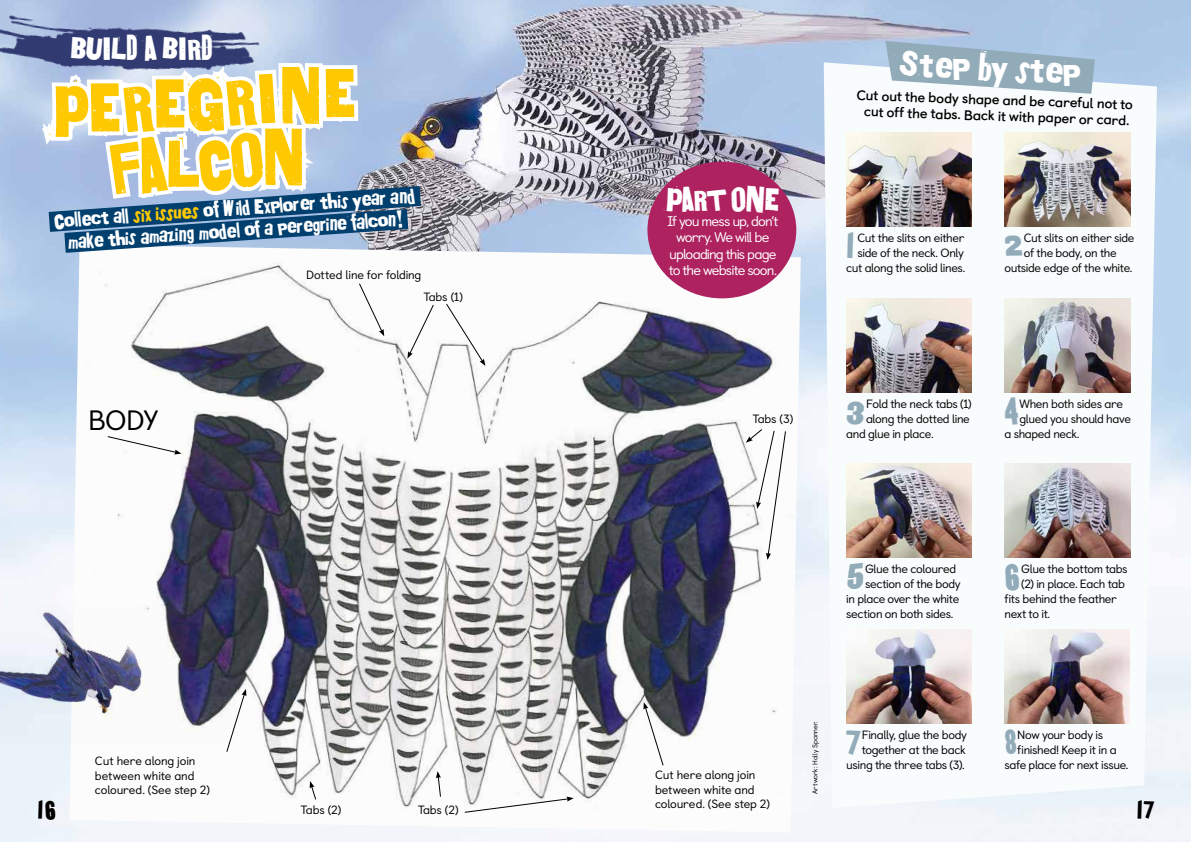
<style>
.page{position:relative;width:1191px;height:842px;background:#fff}
.page>*{position:absolute;margin:0;border:0;box-sizing:border-box;transform-origin:0 0}
.t1{font:66.2px/60.5px "Golgotha";color:#fec900;text-align:center}
.t2{font:36.2px "Golgotha";color:#fff}
.t3{font:33.6px "Golgotha";color:#92abb9}
.t4{font:33.6px "Golgotha";color:#92abb9;scale:1.26 1}
.t5{font:30.1px "Golgotha";letter-spacing:-.05em;color:#fff}
.t6{font:30px "Golgotha";letter-spacing:-.05em;color:#fff}
.t7{font:28px "Castledown";color:#000}
.t8{font:24px "Golgotha";color:#000}
.t9{font:20px/22px "Golgotha";color:#fff;text-align:center}
.t10{font:700 14px/16px "Castledown";color:#000;text-align:center}
.t11{font:14px/16px "Castledown";letter-spacing:-.06em;color:#fff;text-align:center}
.t12{font:12px/15px "Castledown";letter-spacing:-.03em;color:#000;text-align:right}
.t13{font:12px/14.4px "Castledown";letter-spacing:-.01em;color:#000}
.t14{font:7px "Castledown";letter-spacing:-.015em;color:#000}
.s1{color:#fec900}
</style>
<div class="page">
<img style="left:0;top:0;width:1191px;height:842px">
<img style="left:0;top:0;width:28px;height:96px">
<img style="left:69px;top:245px;width:732px;height:588px">
<svg style="left:823px;top:62px;width:334px;height:746px"></svg>
<svg style="left:332px;top:264px;width:17px;height:107px"></svg>
<svg style="left:83px;top:264px;width:95px;height:525px"></svg>
<svg style="left:28px;top:0;width:413px;height:264px"></svg>
<svg style="left:174px;top:0;width:158px;height:432px"></svg>
<div style="left:647px;top:162px;width:149px;height:136px;background:#ae2260;border-radius:50%"></div>
<img style="left:846px;top:132px;width:125px;height:94px">
<img style="left:846px;top:463px;width:125px;height:94px">
<img style="left:846px;top:298px;width:125px;height:94px">
<img style="left:846px;top:629px;width:125px;height:94px">
<img style="left:1004px;top:132px;width:126px;height:94px">
<img style="left:1004px;top:463px;width:126px;height:94px">
<img style="left:1004px;top:298px;width:126px;height:94px">
<img style="left:1004px;top:629px;width:125px;height:94px">
<svg style="left:885px;top:41px;width:210px;height:53px"></svg>
<svg style="left:407px;top:304px;width:28px;height:55px"></svg>
<svg style="left:445px;top:303px;width:40px;height:63px"></svg>
<svg style="left:358px;top:282px;width:26px;height:54px"></svg>
<svg style="left:226px;top:689px;width:20px;height:64px"></svg>
<svg style="left:310px;top:781px;width:7px;height:20px"></svg>
<svg style="left:436px;top:771px;width:5px;height:27px"></svg>
<svg style="left:464px;top:796px;width:110px;height:17px"></svg>
<svg style="left:746px;top:428px;width:40px;height:132px"></svg>
<svg style="left:643px;top:702px;width:21px;height:64px"></svg>
<svg style="left:107px;top:435px;width:74px;height:19px"></svg>
<img style="left:0;top:604px;width:236px;height:141px">
<h3 class="t5" style="left:70px;top:28px;width:145px">BUILD A BIRD</h3>
<h1 class="t1" style="left:51px;top:79px;width:307px;rotate:-3deg">PEREGRINE<br>FALCON</h1>
<h3 class="t9" style="left:54px;top:209px;width:363px;rotate:-4deg">Collect all <span class="s1">six issues</span> of Wild Explorer this year and make this amazing model of a peregrine falcon!</h3>
<p class="t12" style="left:306px;top:267px;width:117px">Dotted line for folding</p>
<h3 class="t7" style="left:88px;top:398px;width:72px">BODY</h3>
<p class="t12" style="left:423px;top:288px;width:41px">Tabs (1)</p>
<h3 class="t6" style="left:666px;top:180px;width:116px">PART ONE</h3>
<p class="t11" style="left:667px;top:212px;width:113px">If you mess up, don’t worry. We will be uploading this page to the website soon.</p>
<p class="t12" style="left:752px;top:410px;width:42px">Tabs (3)</p>
<h2 class="t2" style="left:900px;top:38px;width:183px;rotate:3deg">Step by step</h2>
<p class="t10" style="left:857px;top:86px;width:278px;rotate:2deg">Cut out the body shape and be careful not to cut off the tabs. Back it with paper or card.</p>
<h3 class="t3" style="left:846px;top:222px;width:12px">1</h3>
<p class="t12" style="left:846px;top:229px;width:121px">Cut the slits on either side of the neck. Only cut along the solid lines.</p>
<h3 class="t3" style="left:1004px;top:222px;width:22px">2</h3>
<p class="t12" style="left:1024px;top:229px;width:112px">Cut slits on either side</p>
<p class="t12" style="left:1024px;top:244px;width:94px">of the body, on the</p>
<p class="t12" style="left:1004px;top:259px;width:130px">outside edge of the white.</p>
<h3 class="t3" style="left:846px;top:388px;width:21px">3</h3>
<p class="t12" style="left:866px;top:395px;width:107px">Fold the neck tabs (1)</p>
<p class="t12" style="left:866px;top:410px;width:105px">along the dotted line</p>
<p class="t12" style="left:846px;top:425px;width:89px">and glue in place.</p>
<h3 class="t4" style="left:1004px;top:388px;width:14px">4</h3>
<p class="t12" style="left:1019px;top:395px;width:105px">When both sides are</p>
<p class="t12" style="left:1019px;top:410px;width:113px">glued you should have</p>
<p class="t12" style="left:1004px;top:425px;width:77px">a shaped neck.</p>
<h3 class="t3" style="left:846px;top:553px;width:20px">5</h3>
<p class="t12" style="left:865px;top:560px;width:93px">Glue the coloured</p>
<p class="t12" style="left:865px;top:575px;width:97px">section of the body</p>
<p class="t12" style="left:846px;top:590px;width:115px">in place over the white</p>
<p class="t12" style="left:846px;top:605px;width:109px">section on both sides.</p>
<h3 class="t3" style="left:1004px;top:553px;width:18px">6</h3>
<p class="t12" style="left:1021px;top:560px;width:108px">Glue the bottom tabs</p>
<p class="t12" style="left:1021px;top:575px;width:105px">(2) in place. Each tab</p>
<p class="t12" style="left:1004px;top:590px;width:114px">fits behind the feather</p>
<p class="t12" style="left:1004px;top:605px;width:47px">next to it.</p>
<p class="t14" style="left:809px;top:794px;width:74px;rotate:-90deg">Artwork: Holly Spanner.</p>
<h3 class="t3" style="left:1004px;top:719px;width:14px">8</h3>
<p class="t12" style="left:1017px;top:726px;width:87px">Now your body is</p>
<h3 class="t3" style="left:846px;top:719px;width:16px">7</h3>
<p class="t12" style="left:846px;top:726px;width:122px">Finally, glue the body together at the back using the three tabs (3).</p>
<p class="t12" style="left:1017px;top:741px;width:101px">finished! Keep it in a</p>
<p class="t12" style="left:1004px;top:756px;width:126px">safe place for next issue.</p>
<p class="t13" style="left:95px;top:753px;width:116px">Cut here along join between white and coloured. (See step 2)</p>
<p class="t13" style="left:655px;top:767px;width:116px">Cut here along join between white and coloured. (See step 2)</p>
<h3 class="t8" style="left:38px;top:794px;width:20px">16</h3>
<h3 class="t8" style="left:1136px;top:794px;width:19px">17</h3>
<p class="t12" style="left:300px;top:801px;width:42px">Tabs (2)</p>
<p class="t12" style="left:418px;top:801px;width:42px">Tabs (2)</p>
</div>
